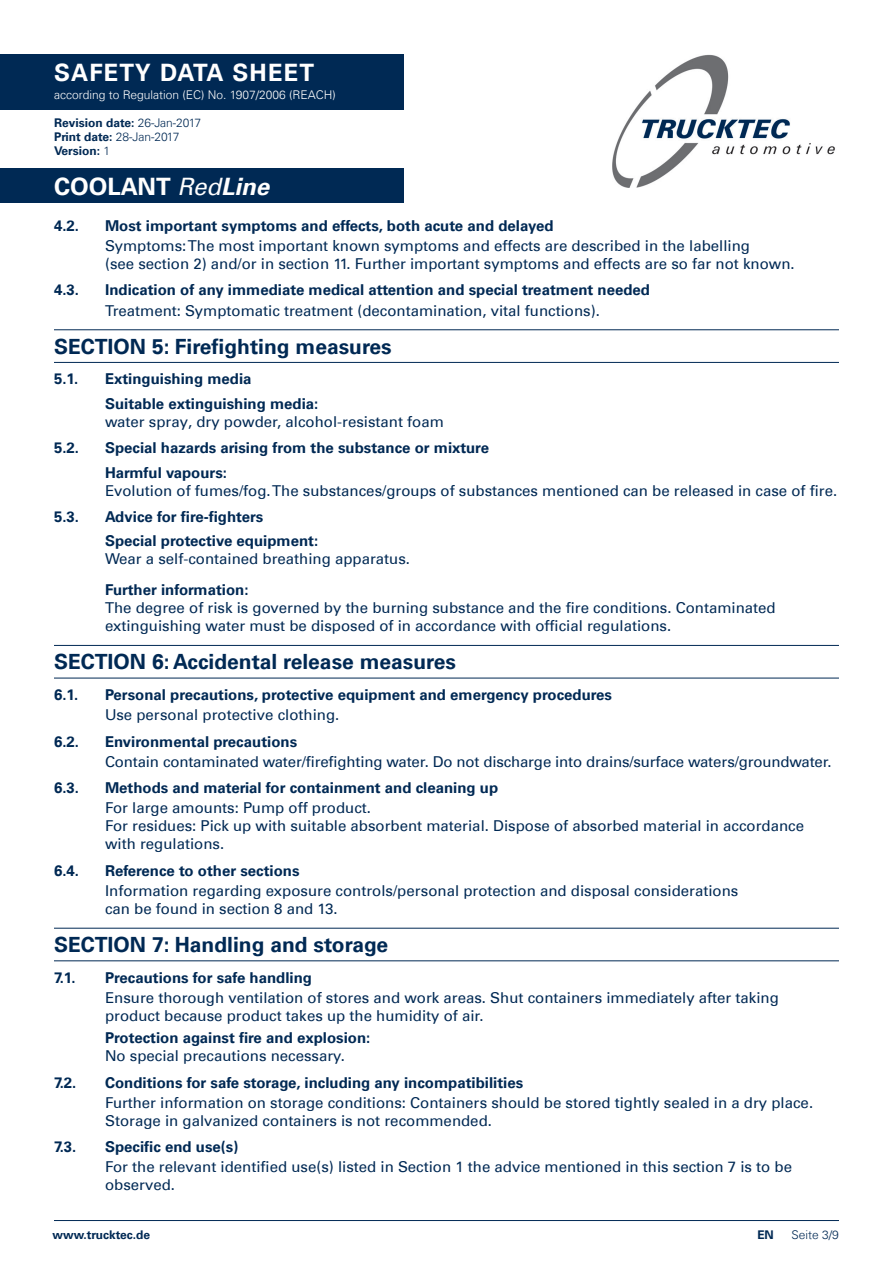
<style>
.page{position:relative;width:893px;height:1263px;background:#fff}
.page>*{position:absolute;margin:0;border:0;box-sizing:border-box;transform-origin:0 0}
.t1{font:700 24px "Univers Com 65";letter-spacing:.05em;color:#fff}
.t2{font:700 24px "Univers Com 65";color:#fff}
.Überschrift{font:700 21px "Univers Com 65";color:#002954}
.Fliesstext{font:15px/18px "Univers Com 55 Roman";color:#002954}
.Aufzählung{font:700 15px "Univers Com 65";color:#002954}
.Fliesstext_Überschri{font:700 15px "Univers Com 65";color:#002954}
.t3{font:700 12px "Univers Com 65";color:#002954}
.t4{font:300 12px "Univers Com 45";color:#fff}
.t5{font:300 12px "Univers Com 45";color:#002954}
.s1{font-family:"Univers Com 45";font-weight:300}
.s2{font-family:"Univers Com 65";font-weight:700}
.s3{font-family:"Univers Com 55";font-weight:400;font-style:italic}
.s4{font-style:italic}
</style>
<div class="page">
<div style="left:0;top:54px;width:404px;height:55px;background:#002954"></div>
<div style="left:0;top:169px;width:404px;height:34px;background:#002954"></div>
<img style="left:612px;top:54px;width:223px;height:133px">
<hr style="left:54px;top:1220px;width:785px;height:1px;background:#002954">
<hr style="left:54px;top:329px;width:785px;height:1px;background:#002954">
<hr style="left:54px;top:362px;width:785px;height:1px;background:#002954">
<hr style="left:54px;top:645px;width:785px;height:1px;background:#002954">
<hr style="left:54px;top:678px;width:785px;height:1px;background:#002954">
<hr style="left:54px;top:928px;width:785px;height:1px;background:#002954">
<hr style="left:54px;top:960px;width:785px;height:1px;background:#002954">
<h1 class="t1" style="left:54px;top:58px;width:262px">SAFETY DATA SHEET</h1>
<p class="t4" style="left:54px;top:88px;width:283px">according to Regulation (EC) No. 1907/2006 (REACH)</p>
<p class="t3" style="left:54px;top:115px;width:149px">Revision date: <span class="s1">26-Jan-2017</span></p>
<p class="t5" style="left:54px;top:129px;width:127px"><span class="s2">Print date:</span> 28-Jan-2017</p>
<p class="t3" style="left:54px;top:144px;width:58px">Version: <span class="s1">1</span></p>
<h1 class="t2" style="left:54px;top:172px;width:217px">COOLANT <span class="s3">Red</span><span class="s4">Line</span></h1>
<p class="Aufzählung" style="left:54px;top:217px;width:27px">4.2.</p>
<p class="Aufzählung" style="left:105px;top:217px;width:450px">Most important symptoms and effects, both acute and delayed</p>
<p class="Fliesstext" style="left:105px;top:237px;width:691px">Symptoms: The most important known symptoms and effects are described in the labelling<br>(see section 2) and/or in section 11. Further important symptoms and effects are so far not known.</p>
<p class="Aufzählung" style="left:54px;top:281px;width:27px">4.3.</p>
<p class="Aufzählung" style="left:105px;top:281px;width:546px">Indication of any immediate medical attention and special treatment needed</p>
<p class="Fliesstext" style="left:105px;top:301px;width:496px">Treatment: Symptomatic treatment (decontamination, vital functions).</p>
<p class="Überschrift" style="left:54px;top:334px;width:339px">SECTION 5: Firefighting measures</p>
<p class="Aufzählung" style="left:54px;top:370px;width:26px">5.1.</p>
<p class="Aufzählung" style="left:105px;top:370px;width:148px">Extinguishing media</p>
<p class="Fliesstext_Überschri" style="left:105px;top:394px;width:215px">Suitable extinguishing media:</p>
<p class="Fliesstext" style="left:105px;top:412px;width:340px">water spray, dry powder, alcohol-resistant foam</p>
<p class="Aufzählung" style="left:54px;top:439px;width:27px">5.2.</p>
<p class="Aufzählung" style="left:105px;top:439px;width:385px">Special hazards arising from the substance or mixture</p>
<p class="Fliesstext_Überschri" style="left:105px;top:463px;width:124px">Harmful vapours:</p>
<p class="Fliesstext" style="left:105px;top:481px;width:734px">Evolution of fumes/fog. The substances/groups of substances mentioned can be released in case of fire.</p>
<p class="Aufzählung" style="left:54px;top:508px;width:27px">5.3.</p>
<p class="Aufzählung" style="left:105px;top:508px;width:160px">Advice for fire-fighters</p>
<p class="Fliesstext_Überschri" style="left:105px;top:532px;width:215px">Special protective equipment:</p>
<p class="Fliesstext" style="left:105px;top:550px;width:307px">Wear a self-contained breathing apparatus.</p>
<p class="Fliesstext_Überschri" style="left:105px;top:581px;width:145px">Further information:</p>
<p class="Fliesstext" style="left:105px;top:599px;width:672px">The degree of risk is governed by the burning substance and the fire conditions. Contaminated</p>
<p class="Fliesstext" style="left:105px;top:617px;width:568px">extinguishing water must be disposed of in accordance with official regulations.</p>
<p class="Überschrift" style="left:54px;top:649px;width:403px">SECTION 6: Accidental release measures</p>
<p class="Aufzählung" style="left:54px;top:686px;width:26px">6.1.</p>
<p class="Aufzählung" style="left:105px;top:686px;width:509px">Personal precautions, protective equipment and emergency procedures</p>
<p class="Fliesstext" style="left:105px;top:706px;width:236px">Use personal protective clothing.</p>
<p class="Aufzählung" style="left:54px;top:732px;width:27px">6.2.</p>
<p class="Aufzählung" style="left:105px;top:732px;width:194px">Environmental precautions</p>
<p class="Fliesstext" style="left:105px;top:752px;width:728px">Contain contaminated water/firefighting water. Do not discharge into drains/surface waters/groundwater.</p>
<p class="Aufzählung" style="left:54px;top:779px;width:27px">6.3.</p>
<p class="Aufzählung" style="left:105px;top:779px;width:395px">Methods and material for containment and cleaning up</p>
<p class="Fliesstext" style="left:105px;top:799px;width:268px">For large amounts: Pump off product.</p>
<p class="Fliesstext" style="left:105px;top:817px;width:700px">For residues: Pick up with suitable absorbent material. Dispose of absorbed material in accordance</p>
<p class="Fliesstext" style="left:105px;top:835px;width:121px">with regulations.</p>
<p class="Aufzählung" style="left:54px;top:862px;width:27px">6.4.</p>
<p class="Aufzählung" style="left:105px;top:862px;width:196px">Reference to other sections</p>
<p class="Fliesstext" style="left:105px;top:882px;width:635px">Information regarding exposure controls/personal protection and disposal considerations can be found in section 8 and 13.</p>
<p class="Überschrift" style="left:54px;top:932px;width:336px">SECTION 7: Handling and storage</p>
<p class="Aufzählung" style="left:54px;top:968px;width:23px">7.1.</p>
<p class="Aufzählung" style="left:105px;top:968px;width:209px">Precautions for safe handling</p>
<p class="Fliesstext" style="left:105px;top:988px;width:675px">Ensure thorough ventilation of stores and work areas. Shut containers immediately after taking</p>
<p class="Fliesstext" style="left:105px;top:1006px;width:380px">product because product takes up the humidity of air.</p>
<p class="Fliesstext_Überschri" style="left:105px;top:1029px;width:267px">Protection against fire and explosion:</p>
<p class="Fliesstext" style="left:105px;top:1047px;width:241px">No special precautions necessary.</p>
<p class="Aufzählung" style="left:54px;top:1073px;width:24px">7.2.</p>
<p class="Aufzählung" style="left:105px;top:1073px;width:420px">Conditions for safe storage, including any incompatibilities</p>
<p class="Fliesstext" style="left:105px;top:1093px;width:710px">Further information on storage conditions: Containers should be stored tightly sealed in a dry place.</p>
<p class="Fliesstext" style="left:105px;top:1111px;width:388px">Storage in galvanized containers is not recommended.</p>
<p class="Aufzählung" style="left:54px;top:1138px;width:24px">7.3.</p>
<p class="Aufzählung" style="left:105px;top:1138px;width:135px">Specific end use(s)</p>
<p class="Fliesstext" style="left:105px;top:1158px;width:689px">For the relevant identified use(s) listed in Section 1 the advice mentioned in this section 7 is to be</p>
<p class="Fliesstext" style="left:105px;top:1176px;width:72px">observed.</p>
<p class="t3" style="left:52px;top:1227px;width:99px">www.trucktec.de</p>
<p class="t3" style="left:757px;top:1227px;width:18px">EN</p>
<p class="t5" style="left:792px;top:1227px;width:49px">Seite 3/9</p>
</div>
